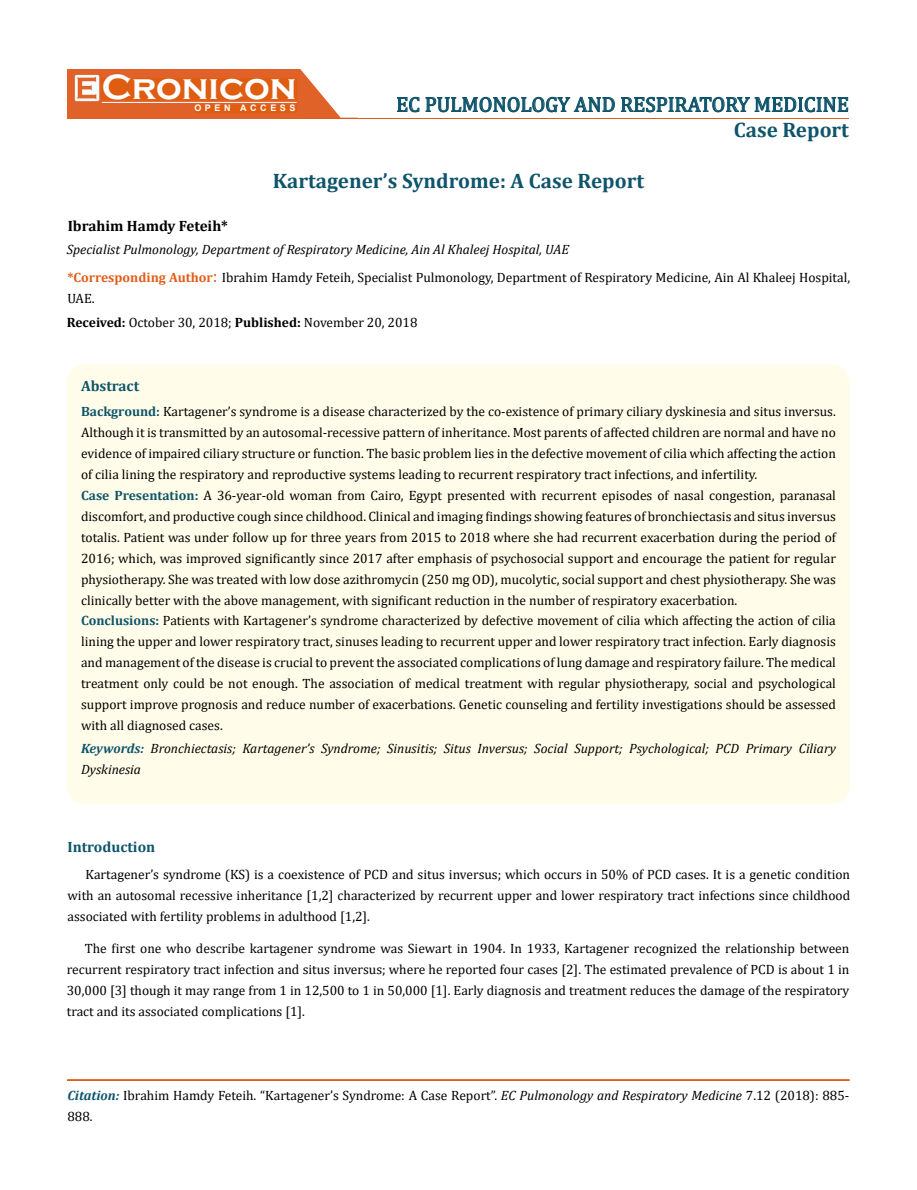
<style>
.page{position:relative;width:917px;height:1190px;background:#fff}
.page>*{position:absolute;margin:0;border:0;box-sizing:border-box;transform-origin:0 0}
.t1{font:700 36px "Copperplate Gothic";color:#fff}
.t2{font:700 21px "Cambria";color:#0e546a}
.t3{font:21px "Cambria";color:#0e546a}
.t4{font:700 15px "Cambria";color:#0e546a}
.t5{font:700 15px "Cambria";color:#000}
.t6{font:13.5px/21px "Cambria";color:#000}
.t7{font:italic 13.5px/21px "Cambria";color:#000}
.t8{font:700 9px "Arial";letter-spacing:.4em;color:#fff}
.s1{font-weight:700;color:#e05d1a}
.s2{font-size:18px;color:#e05d1a}
.s3{font-weight:700}
.s4{font-weight:700;color:#0e546a}
.s5{font-weight:700;font-style:italic;color:#0e546a}
.s6{font-style:italic}
</style>
<div class="page">
<div style="left:67px;top:70px;width:290px;height:49px;background:#e06228"></div>
<svg style="left:300px;top:69px;width:58px;height:49px"></svg>
<img style="left:75px;top:75px;width:24px;height:26px">
<div style="left:102px;top:79px;width:195px;height:21px;background:#df5d11"></div>
<div style="left:194px;top:105px;width:103px;height:7px;background:#df5d11"></div>
<svg style="left:396px;top:97px;width:452px;height:15px"></svg>
<hr style="left:102px;top:102px;width:194px;height:1px;background:#fff">
<hr style="left:279px;top:118px;width:569px;height:1px;background:#e05d1a">
<hr style="left:67px;top:1080px;width:782px;height:1px;background:#e05d1a">
<div style="left:67px;top:1079px;width:782px;height:1px;border:1px solid #e05d1a"></div>
<div style="left:67px;top:364px;width:782px;height:440px;background:#fffde9;border-radius:18px"></div>
<h1 class="t1" style="left:102px;top:68px;width:196px">Cronicon</h1>
<p class="t8" style="left:194px;top:102px;width:103px">OPEN ACCESS</p>
<h2 class="t3" style="left:396px;top:92px;width:454px">EC PULMONOLOGY AND RESPIRATORY MEDICINE</h2>
<h2 class="t2" style="left:733px;top:115px;width:117px">Case Report</h2>
<h2 class="t2" style="left:273px;top:166px;width:373px">Kartagener’s Syndrome: A Case Report</h2>
<p class="t5" style="left:68px;top:216px;width:162px">Ibrahim Hamdy Feteih*</p>
<p class="t7" style="left:67px;top:238px;width:504px">Specialist Pulmonology, Department of Respiratory Medicine, Ain Al Khaleej Hospital, UAE</p>
<p class="t6" style="left:67px;top:267px;width:784px"><span class="s1">*Corresponding Author</span><span class="s2">:</span> Ibrahim Hamdy Feteih, Specialist Pulmonology, Department of Respiratory Medicine, Ain Al Khaleej Hospital,<br>UAE.</p>
<p class="t6" style="left:67px;top:312px;width:352px"><span class="s3">Received:</span> October 30, 2018; <span class="s3">Published:</span> November 20, 2018</p>
<p class="t4" style="left:81px;top:375px;width:60px">Abstract</p>
<p class="t6" style="left:81px;top:400px;width:756px;text-align:justify"><span class="s4">Background:</span> Kartagener’s syndrome is a disease characterized by the co-existence of primary ciliary dyskinesia and situs inversus.<br>Although it is transmitted by an autosomal-recessive pattern of inheritance. Most parents of affected children are normal and have no evidence of impaired ciliary structure or function. The basic problem lies in the defective movement of cilia which affecting the action of cilia lining the respiratory and reproductive systems leading to recurrent respiratory tract infections, and infertility.</p>
<p class="t6" style="left:81px;top:484px;width:756px"><span class="s4">Case Presentation:</span> A 36-year-old woman from Cairo, Egypt presented with recurrent episodes of nasal congestion, paranasal discomfort, and productive cough since childhood. Clinical and imaging findings showing features of bronchiectasis and situs inversus totalis. Patient was under follow up for three years from 2015 to 2018 where she had recurrent exacerbation during the period of 2016; which, was improved significantly since 2017 after emphasis of psychosocial support and encourage the patient for regular physiotherapy. She was treated with low dose azithromycin (250 mg OD), mucolytic, social support and chest physiotherapy. She was clinically better with the above management, with significant reduction in the number of respiratory exacerbation.<br><span class="s4">Conclusions:</span> Patients with Kartagener’s syndrome characterized by defective movement of cilia which affecting the action of cilia lining the upper and lower respiratory tract, sinuses leading to recurrent upper and lower respiratory tract infection. Early diagnosis and management of the disease is crucial to prevent the associated complications of lung damage and respiratory failure. The medical treatment only could be not enough. The association of medical treatment with regular physiotherapy, social and psychological support improve prognosis and reduce number of exacerbations. Genetic counseling and fertility investigations should be assessed with all diagnosed cases.</p>
<p class="t7" style="left:81px;top:737px;width:756px"><span class="s4">Keywords:</span> Bronchiectasis; Kartagener’s Syndrome; Sinusitis; Situs Inversus; Social Support; Psychological; PCD Primary Ciliary<br>Dyskinesia</p>
<p class="t4" style="left:67px;top:836px;width:89px">Introduction</p>
<p class="t6" style="left:67px;top:864px;width:784px;text-align:justify;text-indent:18px">Kartagener’s syndrome (KS) is a coexistence of PCD and situs inversus; which occurs in 50% of PCD cases. It is a genetic condition with an autosomal recessive inheritance [1,2] characterized by recurrent upper and lower respiratory tract infections since childhood associated with fertility problems in adulthood [1,2].</p>
<p class="t6" style="left:67px;top:937px;width:784px;text-align:justify;text-indent:18px">The first one who describe kartagener syndrome was Siewart in 1904. In 1933, Kartagener recognized the relationship between recurrent respiratory tract infection and situs inversus; where he reported four cases [2]. The estimated prevalence of PCD is about 1 in 30,000 [3] though it may range from 1 in 12,500 to 1 in 50,000 [1]. Early diagnosis and treatment reduces the damage of the respiratory tract and its associated complications [1].</p>
<p class="t6" style="left:67px;top:1084px;width:783px"><span class="s5">Citation:</span> Ibrahim Hamdy Feteih. “Kartagener’s Syndrome: A Case Report”. <span class="s6">EC Pulmonology and Respiratory Medicine</span> 7.12 (2018): 885-<br>888.</p>
</div>
